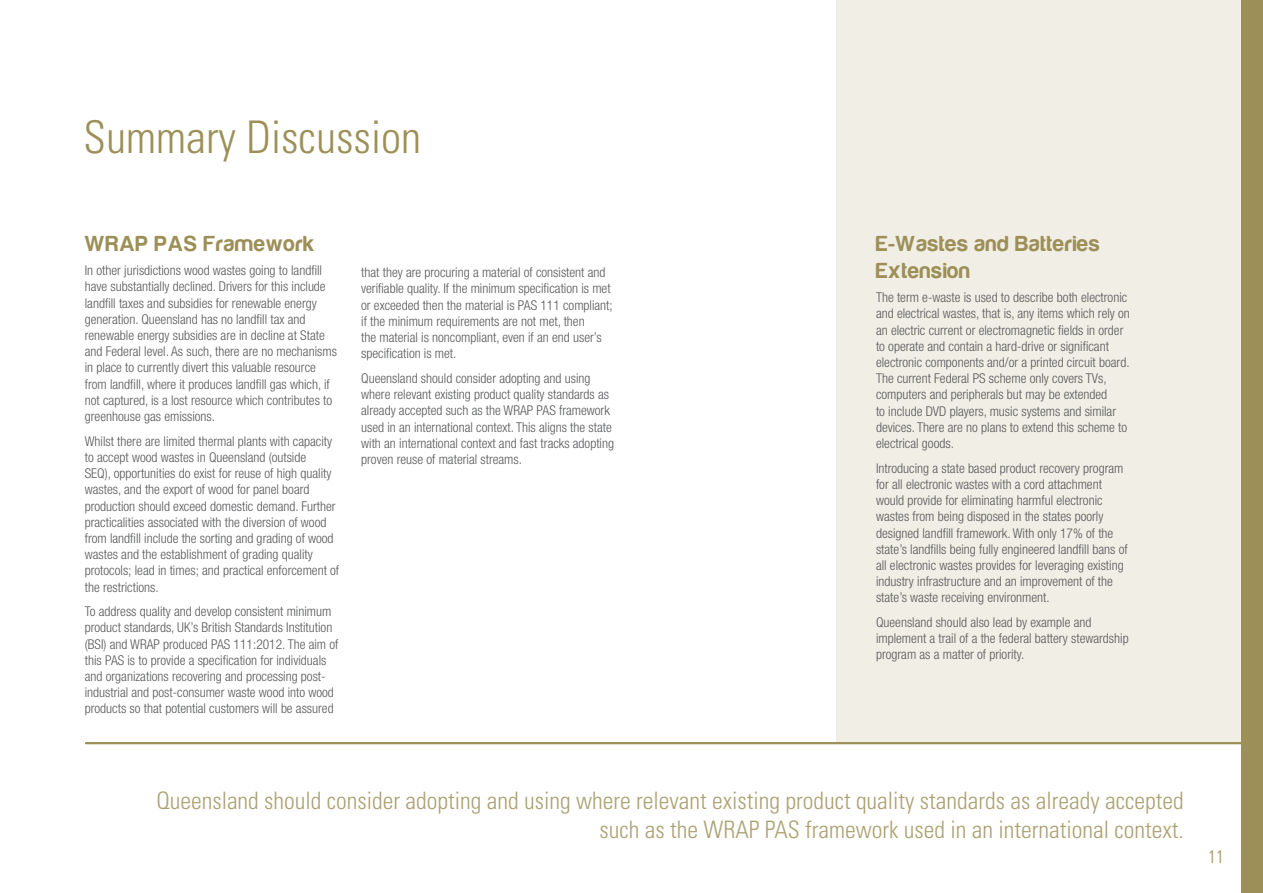
<style>
.page{position:relative;width:1263px;height:893px;background:#fff}
.page>*{position:absolute;margin:0;border:0;box-sizing:border-box;transform-origin:0 0}
.t1{font:300 condensed 45px "Univers LT Std";color:#9c8f57}
.t2{font:300 condensed 24px/28.8px "Univers LT Std";color:#aca173;text-align:right}
.t3{font:22.5px/27px "Harabara";letter-spacing:.04em;color:#9c8f57}
.t4{font:300 condensed 18px "Univers LT Std";color:#9c8f57}
.t5{font:300 condensed 13.5px/16.2px "Helvetica Neue";color:#58595b}
</style>
<div class="page">
<div style="left:836px;top:0;width:407px;height:741px;background:#f1eee6"></div>
<hr style="left:86px;top:742px;width:1177px;height:2px;background:#9c8f57">
<div style="left:1242px;top:0;width:21px;height:893px;background:#9c8f57"></div>
<h1 class="t1" style="left:84px;top:110px;width:339px">Summary Discussion</h1>
<h3 class="t3" style="left:85px;top:230px;width:231px">WRAP PAS Framework</h3>
<p class="t5" style="left:85px;top:262px;width:254px">In other jurisdictions wood wastes going to landfill have substantially declined. Drivers for this include landfill taxes and subsidies for renewable energy generation. Queensland has no landfill tax and renewable energy subsidies are in decline at State and Federal level. As such, there are no mechanisms in place to currently divert this valuable resource from landfill, where it produces landfill gas which, if not captured, is a lost resource which contributes to greenhouse gas emissions.</p>
<p class="t5" style="left:85px;top:433px;width:256px">Whilst there are limited thermal plants with capacity to accept wood wastes in Queensland (outside<br>SEQ), opportunities do exist for reuse of high quality wastes, and the export of wood for panel board production should exceed domestic demand. Further practicalities associated with the diversion of wood from landfill include the sorting and grading of wood wastes and the establishment of grading quality protocols; lead in times; and practical enforcement of the restrictions.</p>
<p class="t5" style="left:85px;top:603px;width:255px">To address quality and develop consistent minimum product standards, UK’s British Standards Institution (BSI) and WRAP produced PAS 111:2012. The aim of this PAS is to provide a specification for individuals and organizations recovering and processing post&shy;industrial and post-consumer waste wood into wood products so that potential customers will be assured</p>
<p class="t5" style="left:361px;top:264px;width:253px">that they are procuring a material of consistent and verifiable quality. If the minimum specification is met or exceeded then the material is PAS 111 compliant; if the minimum requirements are not met, then<br>the material is noncompliant, even if an end user’s specification is met.</p>
<p class="t5" style="left:361px;top:370px;width:254px">Queensland should consider adopting and using where relevant existing product quality standards as already accepted such as the WRAP PAS framework used in an international context. This aligns the state with an international context and fast tracks adopting proven reuse of material streams.</p>
<h3 class="t3" style="left:876px;top:230px;width:225px">E-Wastes and Batteries<br>Extension</h3>
<p class="t5" style="left:876px;top:289px;width:255px">The term e-waste is used to describe both electronic and electrical wastes, that is, any items which rely on an electric current or electromagnetic fields in order to operate and contain a hard-drive or significant electronic components and/or a printed circuit board.<br>The current Federal PS scheme only covers TVs, computers and peripherals but may be extended<br>to include DVD players, music systems and similar devices. There are no plans to extend this scheme to electrical goods.</p>
<p class="t5" style="left:876px;top:460px;width:253px">Introducing a state based product recovery program for all electronic wastes with a cord attachment would provide for eliminating harmful electronic wastes from being disposed in the states poorly designed landfill framework. With only 17% of the state’s landfills being fully engineered landfill bans of all electronic wastes provides for leveraging existing industry infrastructure and an improvement of the state’s waste receiving environment.</p>
<p class="t5" style="left:876px;top:614px;width:254px">Queensland should also lead by example and implement a trail of a the federal battery stewardship program as a matter of priority.</p>
<h2 class="t2" style="left:156px;top:786px;width:1029px">Queensland should consider adopting and using where relevant existing product quality standards as already accepted such as the WRAP PAS framework used in an international context.</h2>
<h3 class="t4" style="left:1208px;top:845px;width:17px">11</h3>
</div>
